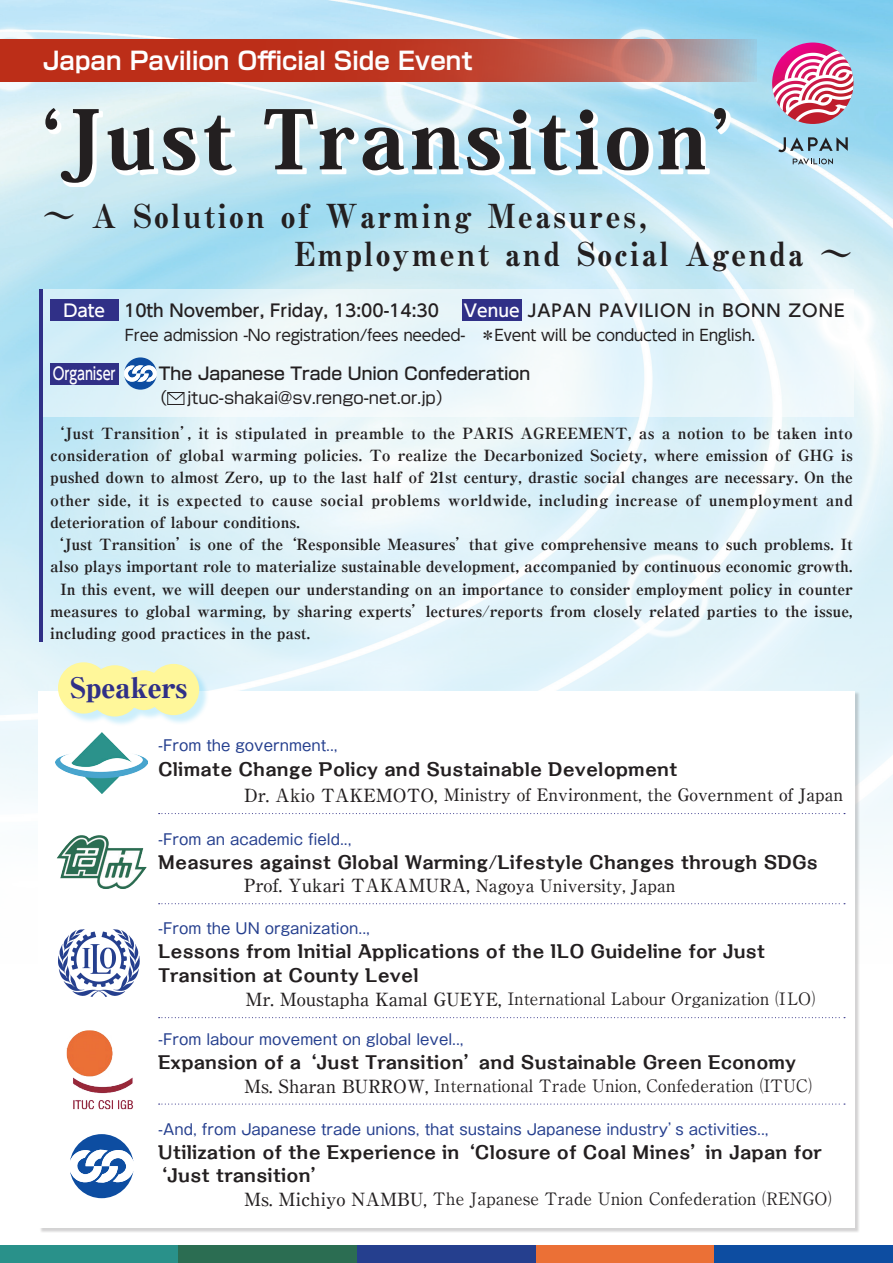
<style>
.page{position:relative;width:893px;height:1263px;background:#fff}
.page>*{position:absolute;margin:0;border:0;box-sizing:border-box;transform-origin:0 0}
.t1{font:800 80.1px "Koz Min Pro";letter-spacing:.06em;color:#231f20}
.t2{font:33.15px/38.4px "Midashi Min Pro MA31";letter-spacing:.08em;color:#231f20}
.t3{font:800 expanded 27.75px "Ryumin Pro";letter-spacing:-.01em;color:#303087}
.t4{font:700 24.6px "Shin Go Pro De";color:#fff}
.t5{font:700 18.15px/23.5px "Kakumin Pro";color:#231f20}
.t6{font:17.1px "Ryumin Pro";color:#231f20}
.t7{font:500 17.1px "Ryumin Pro";color:#231f20}
.t8{font:500 17.1px "UD Shin Go Pro";color:#231f20}
.t9{font:500 17.1px "Shin Go Pro";color:#231f20}
.t10{font:500 17.1px "UD Shin Go Pro";letter-spacing:-.01em;color:#fff;scale:.76 1}
.t11{font:16.2px "Shin Go Pro";color:#231f20}
.t12{font:700 expanded 15.45px "Ryumin Pro";letter-spacing:-.005em;color:#231f20}
.t13{font:700 expanded 15.45px "Ryumin Pro";letter-spacing:.02em;color:#231f20}
.t14{font:15.45px "UD Shin Go Pro";letter-spacing:-.02em;color:#231f20}
.t15{font:14.85px "Gothic MB101 Pro";color:#253f8e}
.s1{color:#fff}
.s2{font-size:18.15px}
.s3{font-weight:500;font-size:18.15px}
</style>
<div class="page">
<img style="left:0;top:0;width:893px;height:845px">
<svg style="left:813px;top:288px;width:66px;height:66px;fill:#f5fafb"></svg>
<div style="left:822px;top:298px;width:47px;height:46px;border:4px solid #fff;border-radius:50%"></div>
<svg style="left:623px;top:552px;width:88px;height:88px;fill:#e3f4fb"></svg>
<div style="left:627px;top:555px;width:80px;height:81px;border:4px solid #fff;border-radius:50%"></div>
<svg style="left:43px;top:289px;width:811px;height:128px;fill:#e9f6fa"></svg>
<div style="left:38px;top:691px;width:816px;height:536px;background:#fff"></div>
<div style="left:60px;top:664px;width:150px;height:63px;background:#00aeef;opacity:.2"></div>
<div style="left:58px;top:662px;width:51px;height:52px;background:#fff79a;border-radius:50%"></div>
<div style="left:89px;top:665px;width:51px;height:51px;background:#fff79a;border-radius:50%"></div>
<div style="left:124px;top:670px;width:40px;height:40px;background:#fff79a;border-radius:50%"></div>
<div style="left:148px;top:664px;width:51px;height:51px;background:#fff79a;border-radius:50%"></div>
<div style="left:0;top:1246px;width:179px;height:17px;background:#29918a"></div>
<div style="left:179px;top:1246px;width:178px;height:17px;background:#2b6d52"></div>
<div style="left:357px;top:1246px;width:179px;height:17px;background:#253f8e"></div>
<div style="left:536px;top:1246px;width:178px;height:17px;background:#eb7036"></div>
<div style="left:714px;top:1246px;width:179px;height:17px;background:#0d4da1"></div>
<svg style="left:772px;top:43px;width:81px;height:81px"></svg>
<svg style="left:773px;top:51px;width:80px;height:70px"></svg>
<svg style="left:778px;top:137px;width:70px;height:15px"></svg>
<svg style="left:793px;top:159px;width:40px;height:5px"></svg>
<img style="left:59px;top:930px;width:80px;height:67px">
<img style="left:56px;top:835px;width:91px;height:54px">
<img style="left:56px;top:733px;width:91px;height:60px">
<img style="left:66px;top:1030px;width:68px;height:80px">
<svg style="left:159px;top:813px;width:686px;height:1px"></svg>
<svg style="left:159px;top:903px;width:686px;height:1px"></svg>
<svg style="left:159px;top:1017px;width:686px;height:1px"></svg>
<svg style="left:159px;top:1103px;width:686px;height:1px"></svg>
<svg style="left:0;top:39px;width:756px;height:43px;background:#bb4a3a"></svg>
<svg style="left:47px;top:110px;width:683px;height:77px"></svg>
<svg style="left:70px;top:1134px;width:64px;height:64px"></svg>
<hr style="left:39px;top:289px;width:4px;height:353px;background:#303087">
<div style="left:50px;top:299px;width:68px;height:22px;background:#303087"></div>
<div style="left:462px;top:299px;width:60px;height:22px;background:#303087"></div>
<div style="left:50px;top:363px;width:68px;height:21px;background:#303087"></div>
<svg style="left:124px;top:357px;width:33px;height:33px"></svg>
<div style="left:167px;top:392px;width:17px;height:13px;border:1px solid #231f20"></div>
<svg style="left:167px;top:392px;width:18px;height:8px"></svg>
<h3 class="t4" style="left:43px;top:40px;width:431px">Japan Pavilion Official Side Event</h3>
<h1 class="t1" style="left:43px;top:80px;width:688px">‘Just Transition’</h1>
<h2 class="t2" style="left:294px;top:193px;width:560px;text-indent:-252px">～ A Solution of Warming Measures,<br>Employment and Social Agenda ～</h2>
<p class="t8" style="left:63px;top:296px;width:783px"><span class="s1">Date</span> 10th November, Friday, 13:00-14:30 　<span class="s1">Venue</span> JAPAN PAVILION in BONN ZONE</p>
<p class="t14" style="left:125px;top:322px;width:632px">Free admission -No registration/fees needed- ＊Event will be conducted in English.</p>
<p class="t10" style="left:53px;top:360px;width:84px">Organiser</p>
<p class="t9" style="left:159px;top:359px;width:373px">The Japanese Trade Union Confederation</p>
<p class="t11" style="left:151px;top:385px;width:302px">（ jtuc-shakai@sv.rengo-net.or.jp）</p>
<p class="t12" style="left:49px;top:421px;width:805px">‘Just Transition’, it is stipulated in preamble to the PARIS AGREEMENT, as a notion to be taken into</p>
<p class="t12" style="left:50px;top:443px;width:804px">consideration of global warming policies. To realize the Decarbonized Society, where emission of GHG is</p>
<p class="t12" style="left:50px;top:465px;width:804px">pushed down to almost Zero, up to the last half of 21st century, drastic social changes are necessary. On the</p>
<p class="t13" style="left:50px;top:488px;width:804px">other side, it is expected to cause social problems worldwide, including increase of unemployment and</p>
<p class="t12" style="left:50px;top:510px;width:251px">deterioration of labour conditions.</p>
<p class="t12" style="left:49px;top:532px;width:806px">‘Just Transition’is one of the ‘Responsible Measures’that give comprehensive means to such problems. It</p>
<p class="t12" style="left:50px;top:554px;width:804px">also plays important role to materialize sustainable development, accompanied by continuous economic growth.</p>
<p class="t12" style="left:60px;top:577px;width:794px">In this event, we will deepen our understanding on an importance to consider employment policy in counter</p>
<p class="t12" style="left:50px;top:599px;width:804px">measures to global warming, by sharing experts’lectures/reports from closely related parties to the issue,</p>
<p class="t12" style="left:50px;top:621px;width:262px">including good practices in the past.</p>
<h3 class="t3" style="left:70px;top:665px;width:119px">Speakers</h3>
<p class="t15" style="left:158px;top:733px;width:181px">-From the government..,</p>
<p class="t5" style="left:158px;top:755px;width:521px">Climate Change Policy and Sustainable Development</p>
<p class="t7" style="left:244px;top:781px;width:601px"><span class="s2">Dr. Akio TAKEMOTO,</span> Ministry of Environment, the Government of Japan</p>
<p class="t15" style="left:158px;top:827px;width:195px">-From an academic field..,</p>
<p class="t5" style="left:158px;top:848px;width:661px">Measures against Global Warming/Lifestyle Changes through SDGs</p>
<p class="t7" style="left:244px;top:872px;width:433px"><span class="s2">Prof. Yukari TAKAMURA,</span> Nagoya University, Japan</p>
<p class="t15" style="left:158px;top:916px;width:213px">-From the UN organization..,</p>
<p class="t5" style="left:158px;top:937px;width:609px">Lessons from Initial Applications of the ILO Guideline for Just<br>Transition at County Level</p>
<p class="t6" style="left:245px;top:986px;width:571px"><span class="s3">Mr. Moustapha Kamal GUEYE,</span> International Labour Organization (ILO)</p>
<p class="t15" style="left:158px;top:1027px;width:307px">-From labour movement on global level..,</p>
<p class="t5" style="left:158px;top:1048px;width:640px">Expansion of a ‘Just Transition’and Sustainable Green Economy</p>
<p class="t6" style="left:244px;top:1072px;width:570px"><span class="s3">Ms. Sharan BURROW,</span> International Trade Union, Confederation (ITUC)</p>
<p class="t15" style="left:158px;top:1116px;width:612px">-And, from Japanese trade unions, that sustains Japanese industry’s activities..,</p>
<p class="t5" style="left:149px;top:1138px;width:674px;text-indent:9px">Utilization of the Experience in ‘Closure of Coal Mines’in Japan for ‘Just transition’　　</p>
<p class="t6" style="left:244px;top:1185px;width:589px"><span class="s3">Ms. Michiyo NAMBU,</span> The Japanese Trade Union Confederation (RENGO)</p>
</div>
